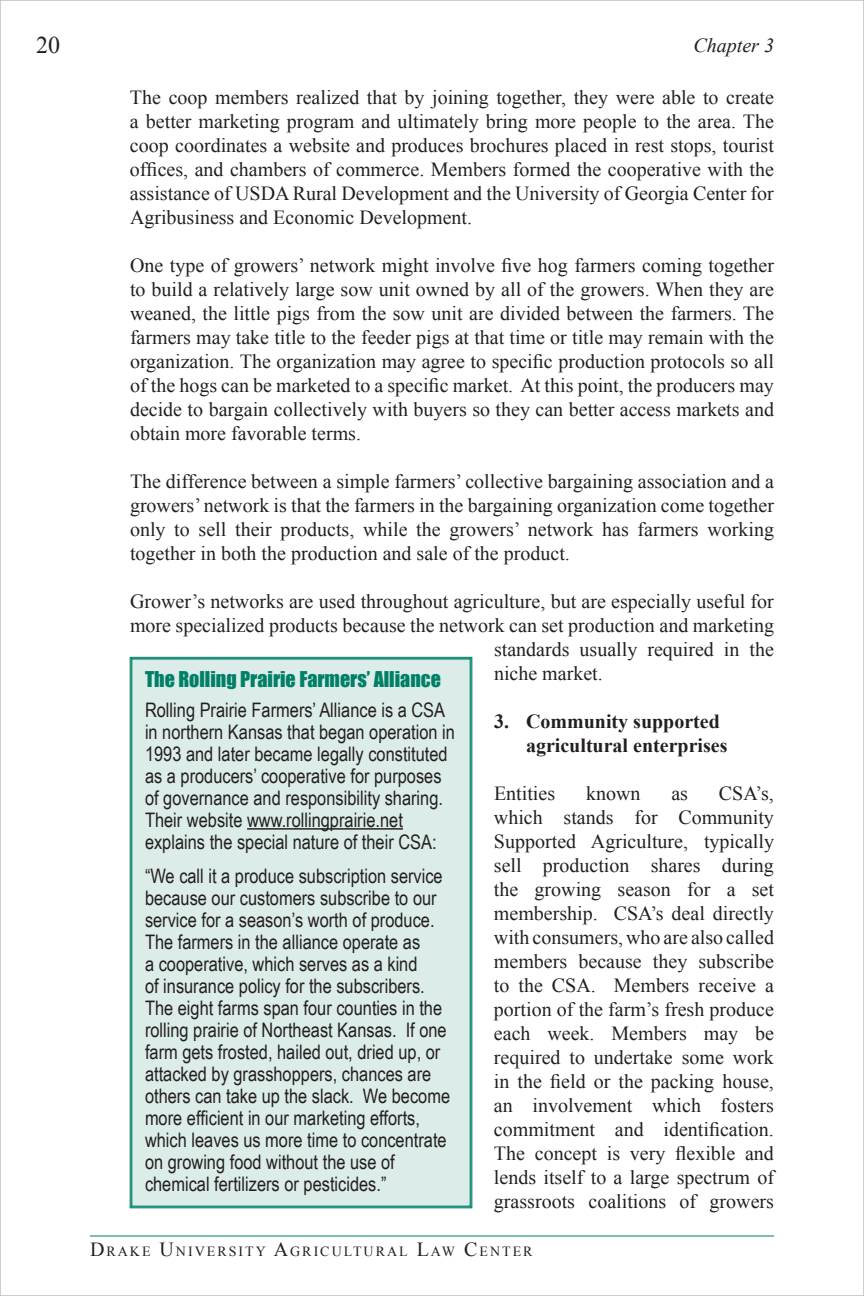
<style>
.page{position:relative;width:864px;height:1296px;background:#fff}
.page>*{position:absolute;margin:0;border:0;box-sizing:border-box;transform-origin:0 0}
.t1{font:24px "Times New Roman";color:#231f20}
.t2{font:20px/24px "Times New Roman";color:#231f20;text-align:justify}
.t3{font:20px/22px "Arial Narrow";color:#231f20}
.t4{font:700 20px/24px "Times New Roman";color:#231f20}
.t5{font:20px "Impact";color:#008066}
.t6{font:italic 20px "Times New Roman";color:#231f20}
.t7{font:14px "Times New Roman";letter-spacing:.145em;color:#231f20}
.s1{font-size:20px}
</style>
<div class="page">
<hr style="left:90px;top:1236px;width:684px;height:1px;background:#008066">
<svg style="left:863px;top:0;width:1px;height:1296px"></svg>
<div style="left:130px;top:657px;width:342px;height:551px;background:#dcece8"></div>
<hr style="left:247px;top:828px;width:156px;height:2px;background:#231f20">
<p class="t1" style="left:36px;top:28px;width:25px">20</p>
<p class="t6" style="left:693px;top:31px;width:82px">Chapter 3</p>
<p class="t2" style="left:130px;top:85px;width:645px">The coop members realized that by joining together, they were able to create a better marketing program and ultimately bring more people to the area. The coop coordinates a website and produces brochures placed in rest stops, tourist offices, and chambers of commerce. Members formed the cooperative with the assistance of USDA Rural Development and the University of Georgia Center for Agribusiness and Economic Development.</p>
<p class="t2" style="left:130px;top:253px;width:646px">One type of growers’ network might involve five hog farmers coming together to build a relatively large sow unit owned by all of the growers. When they are weaned, the little pigs from the sow unit are divided between the farmers. The farmers may take title to the feeder pigs at that time or title may remain with the organization. The organization may agree to specific production protocols so all of the hogs can be marketed to a specific market. At this point, the producers may decide to bargain collectively with buyers so they can better access markets and obtain more favorable terms.</p>
<p class="t2" style="left:130px;top:469px;width:646px">The difference between a simple farmers’ collective bargaining association and a growers’ network is that the farmers in the bargaining organization come together only to sell their products, while the growers’ network has farmers working together in both the production and sale of the product.</p>
<p class="t2" style="left:130px;top:589px;width:645px">Grower’s networks are used throughout agriculture, but are especially useful for more specialized products because the network can set production and marketing</p>
<p class="t5" style="left:145px;top:663px;width:297px">The Rolling Prairie Farmers’ Alliance</p>
<p class="t3" style="left:145px;top:698px;width:312px">Rolling Prairie Farmers’ Alliance is a CSA in northern Kansas that began operation in 1993 and later became legally constituted as a producers’ cooperative for purposes of governance and responsibility sharing.<br>Their website www.rollingprairie.net explains the special nature of their CSA:</p>
<p class="t3" style="left:145px;top:864px;width:307px">“We call it a produce subscription service because our customers subscribe to our service for a season’s worth of produce.<br>The farmers in the alliance operate as<br>a cooperative, which serves as a kind<br>of insurance policy for the subscribers.<br>The eight farms span four counties in the rolling prairie of Northeast Kansas. If one farm gets frosted, hailed out, dried up, or attacked by grasshoppers, chances are others can take up the slack. We become more efficient in our marketing efforts, which leaves us more time to concentrate on growing food without the use of chemical fertilizers or pesticides.”</p>
<p class="t2" style="left:494px;top:637px;width:282px">standards usually required in the niche market.</p>
<p class="t4" style="left:526px;top:709px;width:203px;text-indent:-32px">3. Community supported agricultural enterprises</p>
<p class="t2" style="left:494px;top:781px;width:63px">Entities</p>
<p class="t2" style="left:586px;top:781px;width:56px">known</p>
<p class="t2" style="left:671px;top:781px;width:18px">as</p>
<p class="t2" style="left:494px;top:781px;width:282px;text-indent:225px">CSA’s, which stands for Community Supported Agriculture, typically sell production shares during the growing season for a set membership. CSA’s deal directly with consumers, who are also called members because they subscribe to the CSA. Members receive a portion of the farm’s fresh produce each week. Members may be required to undertake some work in the field or the packing house, an involvement which fosters commitment and identification.<br>The concept is very flexible and lends itself to a large spectrum of grassroots coalitions of growers</p>
<p class="t7" style="left:90px;top:1242px;width:444px"><span class="s1">D</span>RAKE <span class="s1">U</span>NIVERSITY <span class="s1">A</span>GRICULTURAL <span class="s1">L</span>AW <span class="s1">C</span>ENTER</p>
</div>
